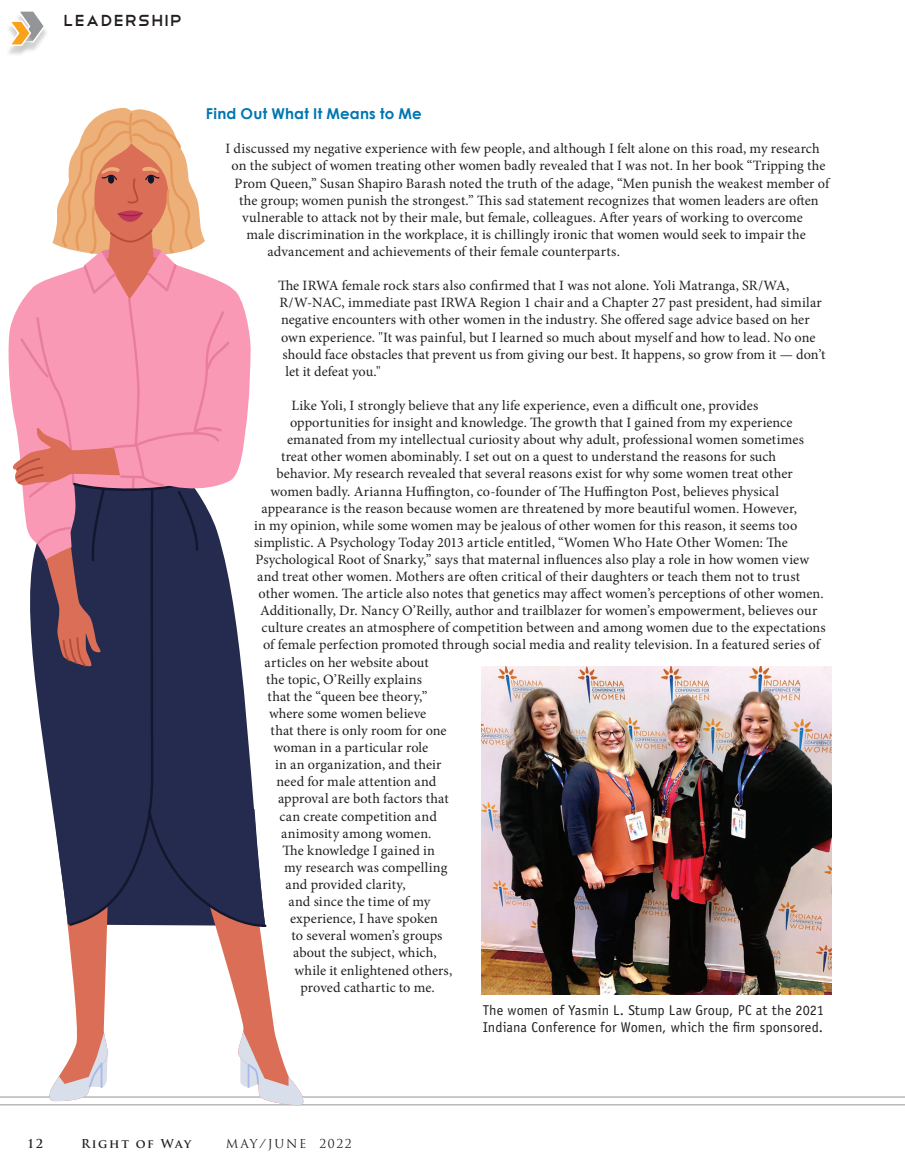
<style>
.page{position:relative;width:905px;height:1175px;background:#fff}
.page>*{position:absolute;margin:0;border:0;box-sizing:border-box;transform-origin:0 0}
.t1{font:21px "Telegrafico";letter-spacing:.025em;color:#231f20}
.t2{font:700 15px "Century Gothic";letter-spacing:.015em;color:#0076b1}
.t3{font:14.25px "Minion Pro";letter-spacing:.005em;color:#231f20}
.t4{font:14.25px/17.1px "Officina Sans Std";letter-spacing:.005em;color:#231f20}
.t5{font:700 12px "Trajan Pro";letter-spacing:.135em;color:#231f20}
.t6{font:12px "Trajan Pro";letter-spacing:.14em;color:#231f20}
</style>
<div class="page">
<hr style="left:0;top:1104px;width:904px;height:1px;background:#939598">
<hr style="left:0;top:1096px;width:904px;height:1px;background:#939598">
<div style="left:6px;top:24px;width:29px;height:32px;background:#c6c6c5;opacity:.75"></div>
<svg style="left:7px;top:11px;width:39px;height:36px"></svg>
<svg style="left:7px;top:108px;width:297px;height:997px"></svg>
<img style="left:481px;top:667px;width:350px;height:327px">
<p class="t1" style="left:63px;top:7px;width:121px">Leadership</p>
<p class="t2" style="left:206px;top:104px;width:217px">Find Out What It Means to Me</p>
<p class="t3" style="left:225px;top:139px;width:595px">I discussed my negative experience with few people, and although I felt alone on this road, my research</p>
<p class="t3" style="left:231px;top:156px;width:595px">on the subject of women treating other women badly revealed that I was not. In her book “Tripping the</p>
<p class="t3" style="left:234px;top:173px;width:596px">Prom Queen,” Susan Shapiro Barash noted the truth of the adage, “Men punish the weakest member of</p>
<p class="t3" style="left:239px;top:191px;width:581px">the group; women punish the strongest.” This sad statement recognizes that women leaders are often</p>
<p class="t3" style="left:242px;top:208px;width:562px">vulnerable to attack not by their male, but female, colleagues. After years of working to overcome</p>
<p class="t3" style="left:246px;top:225px;width:560px">male discrimination in the workplace, it is chillingly ironic that women would seek to impair the</p>
<p class="t3" style="left:267px;top:242px;width:354px">advancement and achievements of their female counterparts.</p>
<p class="t3" style="left:278px;top:276px;width:512px">The IRWA female rock stars also confirmed that I was not alone. Yoli Matranga, SR/WA,</p>
<p class="t3" style="left:279px;top:293px;width:544px">R/W-NAC, immediate past IRWA Region 1 chair and a Chapter 27 past president, had similar</p>
<p class="t3" style="left:281px;top:310px;width:530px">negative encounters with other women in the industry. She offered sage advice based on her</p>
<p class="t3" style="left:281px;top:327px;width:536px">own experience. "It was painful, but I learned so much about myself and how to lead. No one</p>
<p class="t3" style="left:282px;top:344px;width:544px">should face obstacles that prevent us from giving our best. It happens, so grow from it — don’t</p>
<p class="t3" style="left:285px;top:362px;width:97px">let it defeat you."</p>
<p class="t3" style="left:291px;top:396px;width:468px">Like Yoli, I strongly believe that any life experience, even a difficult one, provides</p>
<p class="t3" style="left:290px;top:413px;width:504px">opportunities for insight and knowledge. The growth that I gained from my experience</p>
<p class="t3" style="left:287px;top:430px;width:518px">emanated from my intellectual curiosity about why adult, professional women sometimes</p>
<p class="t3" style="left:281px;top:447px;width:496px">treat other women abominably. I set out on a quest to understand the reasons for such</p>
<p class="t3" style="left:276px;top:464px;width:518px">behavior. My research revealed that several reasons exist for why some women treat other</p>
<p class="t3" style="left:270px;top:481px;width:510px">women badly. Arianna Huffington, co-founder of The Huffington Post, believes physical</p>
<p class="t3" style="left:261px;top:498px;width:537px">appearance is the reason because women are threatened by more beautiful women. However,</p>
<p class="t3" style="left:254px;top:515px;width:545px">in my opinion, while some women may be jealous of other women for this reason, it seems too</p>
<p class="t3" style="left:254px;top:533px;width:535px">simplistic. A Psychology Today 2013 article entitled, “Women Who Hate Other Women: The</p>
<p class="t3" style="left:255px;top:550px;width:555px">Psychological Root of Snarky,” says that maternal influences also play a role in how women view</p>
<p class="t3" style="left:257px;top:567px;width:544px">and treat other women. Mothers are often critical of their daughters or teach them not to trust</p>
<p class="t3" style="left:258px;top:584px;width:566px">other women. The article also notes that genetics may affect women’s perceptions of other women.</p>
<p class="t3" style="left:260px;top:601px;width:559px">Additionally, Dr. Nancy O’Reilly, author and trailblazer for women’s empowerment, believes our</p>
<p class="t3" style="left:261px;top:618px;width:565px">culture creates an atmosphere of competition between and among women due to the expectations</p>
<p class="t3" style="left:263px;top:635px;width:558px">of female perfection promoted through social media and reality television. In a featured series of</p>
<p class="t3" style="left:264px;top:652px;width:166px">articles on her website about</p>
<p class="t3" style="left:266px;top:669px;width:158px">the topic, O’Reilly explains</p>
<p class="t3" style="left:267px;top:686px;width:162px">that the “queen bee theory,”</p>
<p class="t3" style="left:269px;top:704px;width:159px">where some women believe</p>
<p class="t3" style="left:270px;top:721px;width:178px">that there is only room for one</p>
<p class="t3" style="left:273px;top:738px;width:156px">woman in a particular role</p>
<p class="t3" style="left:275px;top:755px;width:168px">in an organization, and their</p>
<p class="t3" style="left:276px;top:772px;width:161px">need for male attention and</p>
<p class="t3" style="left:278px;top:789px;width:172px">approval are both factors that</p>
<p class="t3" style="left:279px;top:806px;width:159px">can create competition and</p>
<p class="t3" style="left:281px;top:823px;width:152px">animosity among women.</p>
<p class="t3" style="left:282px;top:840px;width:154px">The knowledge I gained in</p>
<p class="t3" style="left:284px;top:857px;width:165px">my research was compelling</p>
<p class="t3" style="left:285px;top:875px;width:122px">and provided clarity,</p>
<p class="t3" style="left:288px;top:892px;width:143px">and since the time of my</p>
<p class="t3" style="left:290px;top:909px;width:149px">experience, I have spoken</p>
<p class="t3" style="left:291px;top:926px;width:152px">to several women’s groups</p>
<p class="t3" style="left:293px;top:943px;width:145px">about the subject, which,</p>
<p class="t3" style="left:294px;top:960px;width:159px">while it enlightened others,</p>
<p class="t3" style="left:300px;top:977px;width:136px">proved cathartic to me.</p>
<p class="t4" style="left:482px;top:1002px;width:343px">The women of Yasmin L. Stump Law Group, PC at the 2021<br>Indiana Conference for Women, which the firm sponsored.</p>
<p class="t5" style="left:27px;top:1136px;width:18px">12</p>
<p class="t5" style="left:81px;top:1136px;width:112px">Right of Way</p>
<p class="t6" style="left:226px;top:1135px;width:127px">MAY/JUNE 2022</p>
</div>
